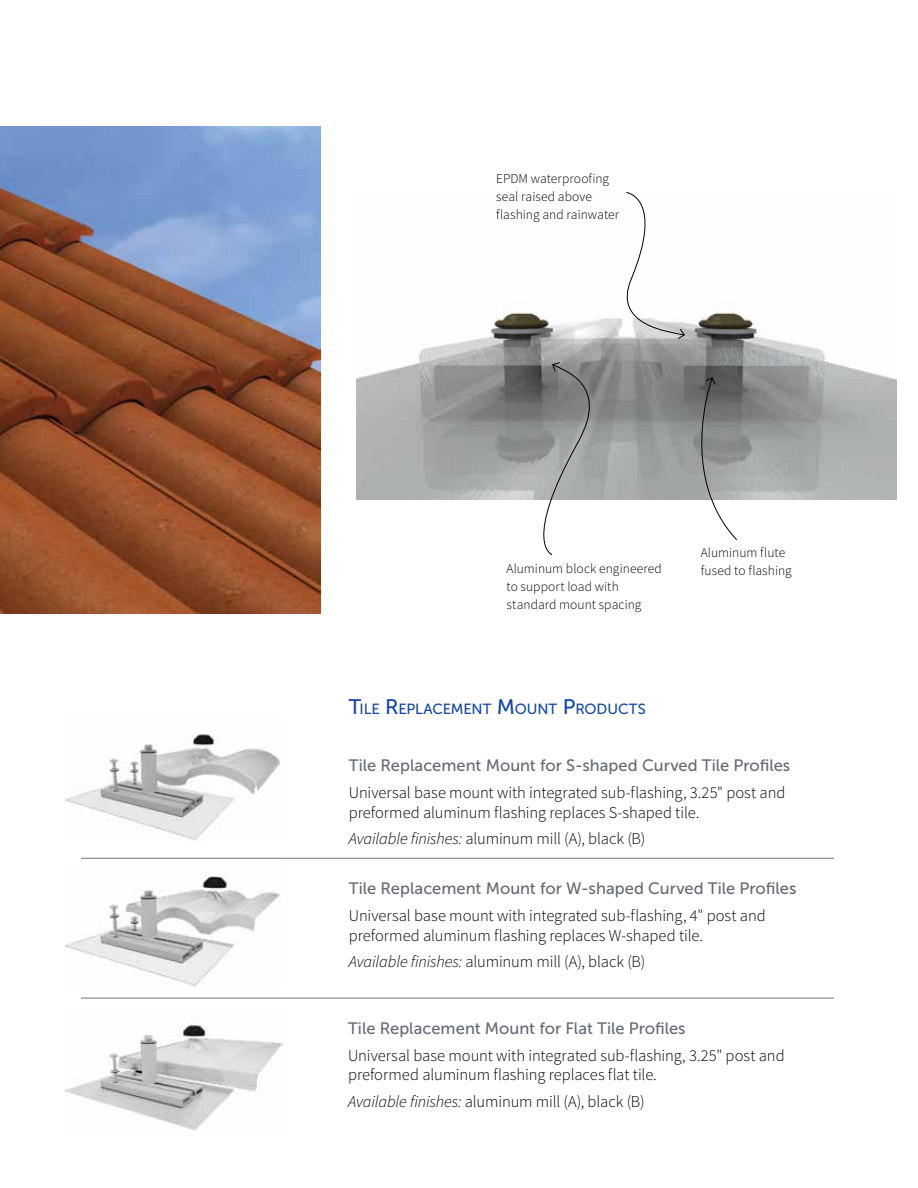
<style>
.page{position:relative;width:918px;height:1188px;background:#fff}
.page>*{position:absolute;margin:0;border:0;box-sizing:border-box;transform-origin:0 0}
.t1{font:300 16.5px/19.5px "Source Sans Pro";letter-spacing:-.005em;color:#000}
.t2{font:16.5px "Museo Sans 500";color:#646b75}
.t3{font:14.7px "Museo Sans 500";letter-spacing:-.005em;color:#17479e}
.t4{font:300 13.5px/18px "Source Sans Pro";letter-spacing:.005em;color:#000}
.s1{font-size:21px}
.s2{font-style:italic}
</style>
<div class="page">
<img style="left:356px;top:310px;width:540px;height:189px">
<img style="left:65px;top:734px;width:215px;height:107px">
<img style="left:65px;top:1021px;width:218px;height:110px">
<img style="left:65px;top:873px;width:216px;height:114px">
<svg style="left:611px;top:192px;width:74px;height:148px"></svg>
<svg style="left:692px;top:377px;width:46px;height:163px"></svg>
<svg style="left:521px;top:362px;width:91px;height:194px"></svg>
<img style="left:0;top:127px;width:321px;height:487px">
<hr style="left:81px;top:858px;width:753px;height:1px;background:#000">
<hr style="left:81px;top:998px;width:753px;height:1px;background:#000">
<p class="t4" style="left:496px;top:170px;width:124px">EPDM waterproofing seal raised above flashing and rainwater</p>
<p class="t4" style="left:507px;top:560px;width:157px">Aluminum block engineered to support load with standard mount spacing</p>
<p class="t3" style="left:349px;top:701px;width:298px"><span class="s1">T</span>ILE <span class="s1">R</span>EPLACEMENT <span class="s1">M</span>OUNT <span class="s1">P</span>RODUCTS</p>
<p class="t4" style="left:701px;top:544px;width:93px">Aluminum flute fused to flashing</p>
<p class="t2" style="left:349px;top:756px;width:443px">Tile Replacement Mount for S-shaped Curved Tile Profiles</p>
<p class="t1" style="left:349px;top:783px;width:438px">Universal base mount with integrated sub-flashing, 3.25" post and preformed aluminum flashing replaces S-shaped tile.</p>
<p class="t1" style="left:349px;top:829px;width:298px"><span class="s2">Available finishes:</span> aluminum mill (A), black (B)</p>
<p class="t2" style="left:349px;top:880px;width:449px">Tile Replacement Mount for W-shaped Curved Tile Profiles</p>
<p class="t1" style="left:349px;top:906px;width:418px">Universal base mount with integrated sub-flashing, 4" post and preformed aluminum flashing replaces W-shaped tile.</p>
<p class="t1" style="left:349px;top:952px;width:298px"><span class="s2">Available finishes:</span> aluminum mill (A), black (B)</p>
<p class="t2" style="left:348px;top:1019px;width:339px">Tile Replacement Mount for Flat Tile Profiles</p>
<p class="t1" style="left:348px;top:1046px;width:438px">Universal base mount with integrated sub-flashing, 3.25" post and preformed aluminum flashing replaces flat tile.</p>
<p class="t1" style="left:348px;top:1091px;width:298px"><span class="s2">Available finishes:</span> aluminum mill (A), black (B)</p>
</div>
